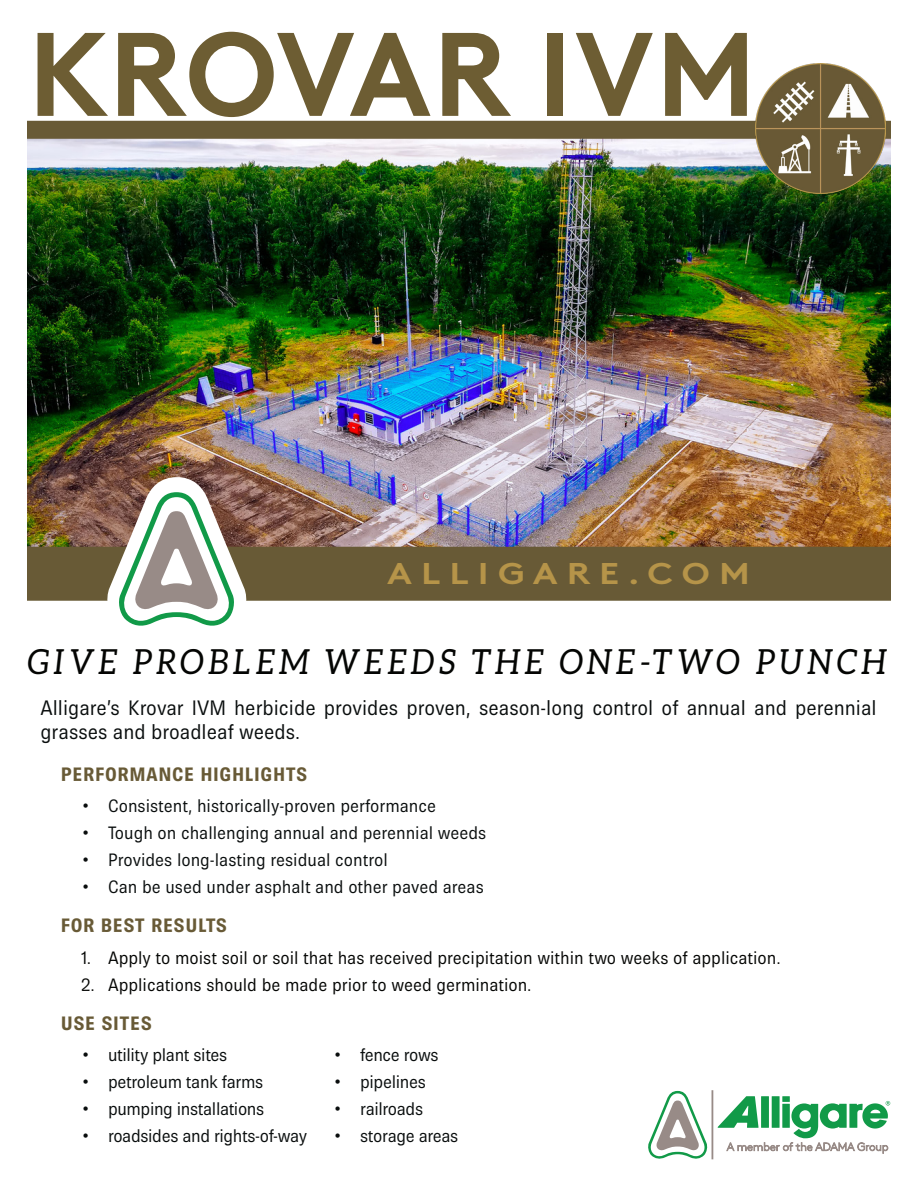
<style>
.page{position:relative;width:918px;height:1188px;background:#fff}
.page>*{position:absolute;margin:0;border:0;box-sizing:border-box;transform-origin:0 0}
.t1{font:700 118.5px "Brown LL Heb";letter-spacing:.01em;color:#6d5d33}
.t2{font:italic 34.5px "Aleo";letter-spacing:.16em;color:#040503;scale:.91 1}
.t3{font:700 30px "Brown LL Heb";letter-spacing:.25em;color:#b69449;scale:1.2 1}
.t4{font:21px/24px "Brown Pro";color:#090d0d}
.t5{font:700 19.5px "Brown Pro";letter-spacing:.03em;color:#685a36}
.t6{font:18px "Brown Pro";color:#090d0d}
.t7{font:18px "Brown Pro";color:#040503}
.t8{font:18px "Brown Pro";letter-spacing:-.02em;color:#090d0d}
</style>
<div class="page">
<img style="left:28px;top:139px;width:862px;height:408px">
<div style="left:27px;top:121px;width:864px;height:18px;background:#685a36"></div>
<div style="left:27px;top:547px;width:864px;height:54px;background:#685a36;border:2px solid #685a36"></div>
<svg style="left:87px;top:466px;width:179px;height:160px"></svg>
<svg style="left:648px;top:1091px;width:60px;height:68px"></svg>
<hr style="left:712px;top:1090px;width:1px;height:69px;background:#988b87">
<svg style="left:718px;top:1096px;width:172px;height:58px"></svg>
<img style="left:756px;top:64px;width:129px;height:130px">
<p class="t1" style="left:28px;top:0;width:731px">KROVAR IVM</p>
<p class="t3" style="left:387px;top:555px;width:304px">ALLIGARE.COM</p>
<p class="t2" style="left:28px;top:642px;width:945px">GIVE PROBLEM WEEDS THE ONE-TWO PUNCH</p>
<p class="t4" style="left:40px;top:696px;width:838px">Alligare’s Krovar IVM herbicide provides proven, season-long control of annual and perennial grasses and broadleaf weeds.</p>
<p class="t5" style="left:61px;top:763px;width:248px">PERFORMANCE HIGHLIGHTS</p>
<p class="t6" style="left:81px;top:796px;width:357px">• Consistent, historically-proven performance</p>
<p class="t6" style="left:81px;top:823px;width:407px">• Tough on challenging annual and perennial weeds</p>
<p class="t6" style="left:81px;top:850px;width:308px">• Provides long-lasting residual control</p>
<p class="t6" style="left:81px;top:877px;width:404px">• Can be used under asphalt and other paved areas</p>
<p class="t5" style="left:61px;top:915px;width:168px">FOR BEST RESULTS</p>
<p class="t7" style="left:81px;top:948px;width:701px">1. Apply to moist soil or soil that has received precipitation within two weeks of application.</p>
<p class="t7" style="left:81px;top:975px;width:452px">2. Applications should be made prior to weed germination.</p>
<p class="t5" style="left:61px;top:1012px;width:93px">USE SITES</p>
<p class="t8" style="left:81px;top:1045px;width:148px">• utility plant sites</p>
<p class="t8" style="left:81px;top:1072px;width:184px">• petroleum tank farms</p>
<p class="t8" style="left:81px;top:1099px;width:185px">• pumping installations</p>
<p class="t8" style="left:81px;top:1126px;width:228px">• roadsides and rights-of-way</p>
<p class="t8" style="left:333px;top:1045px;width:107px">• fence rows</p>
<p class="t8" style="left:333px;top:1072px;width:94px">• pipelines</p>
<p class="t8" style="left:333px;top:1099px;width:92px">• railroads</p>
<p class="t8" style="left:333px;top:1126px;width:127px">• storage areas</p>
</div>
